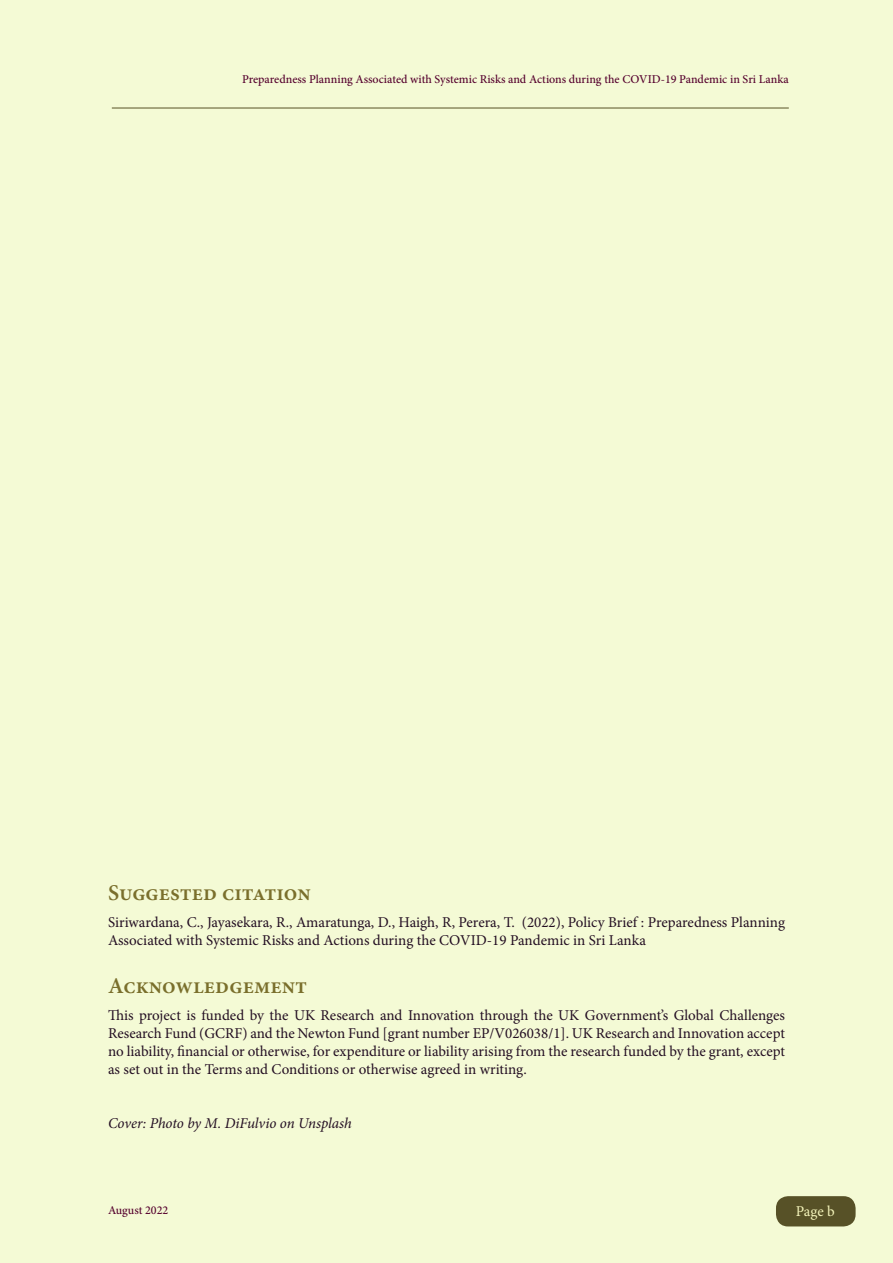
<style>
.page{position:relative;width:893px;height:1263px;background:#fff}
.page>*{position:absolute;margin:0;border:0;box-sizing:border-box;transform-origin:0 0}
.t1{font:600 22.5px "Minion Pro";color:#7a6f2c}
.t2{font:15px/18px "Minion Pro";color:#230e22}
.t3{font:italic 15px "Minion Pro";letter-spacing:-.005em;color:#230e22}
.t4{font:15px "Minion Pro";color:#f4f4ba}
.t5{font:500 12px "Minion Pro";color:#55002d}
</style>
<div class="page">
<div style="left:0;top:0;width:893px;height:1262px;background:#f4fad5"></div>
<div style="left:776px;top:1196px;width:80px;height:30px;background:#575127;border-radius:12px"></div>
<hr style="left:112px;top:108px;width:677px;height:1px;background:#575127">
<p class="t5" style="left:242px;top:71px;width:548px">Preparedness Planning Associated with Systemic Risks and Actions during the COVID-19 Pandemic in Sri Lanka</p>
<h1 class="t1" style="left:108px;top:877px;width:204px">Suggested citation</h1>
<p class="t2" style="left:108px;top:913px;width:678px">Siriwardana, C., Jayasekara, R., Amaratunga, D., Haigh, R, Perera, T. (2022), Policy Brief : Preparedness Planning<br>Associated with Systemic Risks and Actions during the COVID-19 Pandemic in Sri Lanka</p>
<h1 class="t1" style="left:108px;top:970px;width:201px">Acknowledgement</h1>
<p class="t2" style="left:108px;top:1006px;width:678px;text-align:justify">This project is funded by the UK Research and Innovation through the UK Government’s Global Challenges Research Fund (GCRF) and the Newton Fund [grant number EP/V026038/1]. UK Research and Innovation accept no liability, financial or otherwise, for expenditure or liability arising from the research funded by the grant, except as set out in the Terms and Conditions or otherwise agreed in writing.</p>
<p class="t3" style="left:108px;top:1113px;width:245px">Cover: Photo by M. DiFulvio on Unsplash</p>
<p class="t5" style="left:108px;top:1201px;width:62px">August 2022</p>
<p class="t4" style="left:796px;top:1201px;width:40px">Page b</p>
</div>
